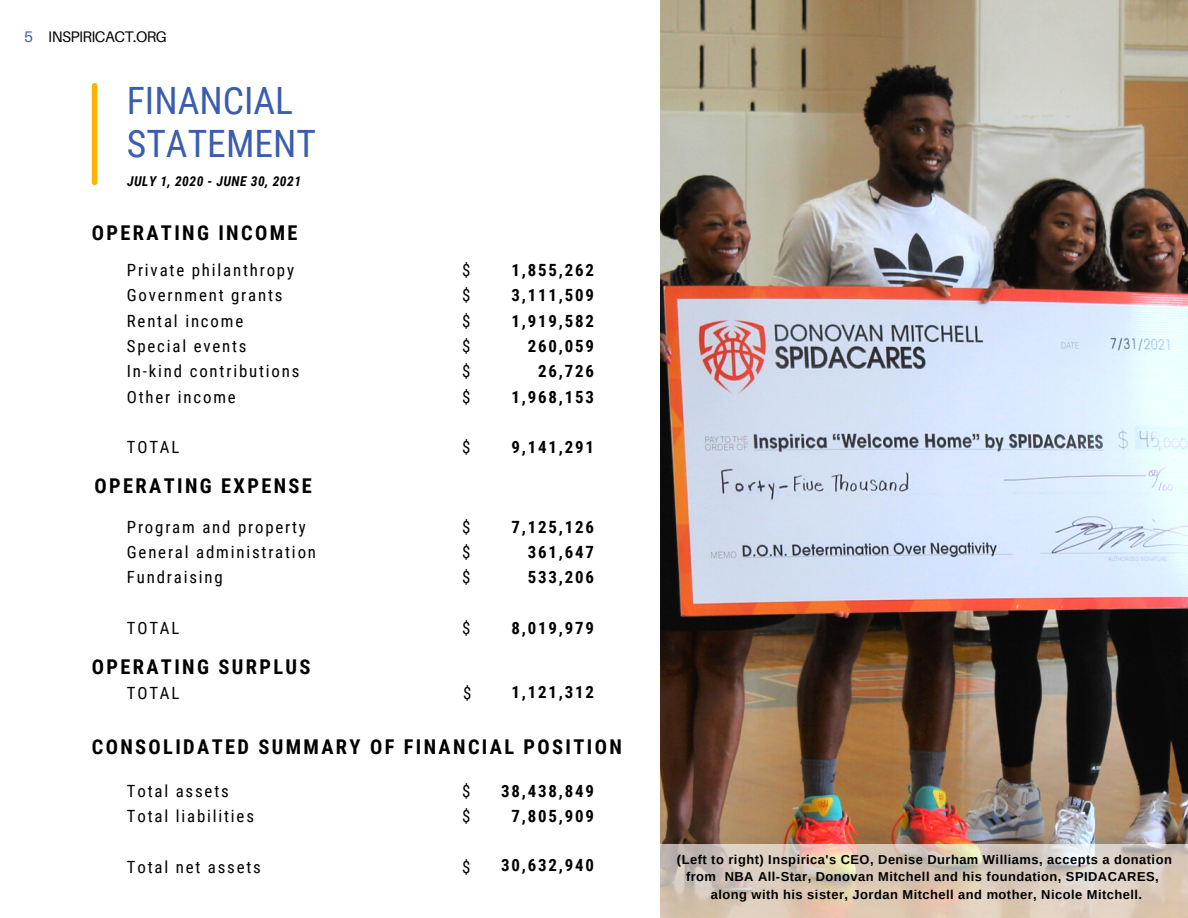
<style>
.page{position:relative;width:1188px;height:918px;background:#fff}
.page>*{position:absolute;margin:0;border:0;box-sizing:border-box;transform-origin:0 0}
.t1{font:37.65px/42.5px "Roboto Condensed";color:#3a5dae}
.t2{font:700 20.4px "Roboto Condensed";letter-spacing:.115em;color:#000}
.t3{font:16.8px/25.2px "Roboto Condensed";letter-spacing:.11em;color:#000}
.t4{font:700 16.8px "Roboto Condensed";letter-spacing:.11em;color:#000}
.t5{font:15.3px "Aileron";letter-spacing:-.035em;color:#000}
.t6{font:15.3px "Aileron";color:#3a5dae}
.t7{font:italic 700 13.65px "Roboto Condensed";letter-spacing:.035em;color:#000}
.t8{font:700 12.9px/17.7px "Arimo";letter-spacing:.035em;color:#000;text-align:center}
</style>
<div class="page">
<div style="left:92px;top:86px;width:5px;height:96px;background:#ffb500"></div>
<img style="left:661px;top:0;width:527px;height:844px">
<svg style="left:660px;top:844px;width:528px;height:74px;background:#d8c9b9"></svg>
<p class="t6" style="left:24px;top:27px;width:10px">5</p>
<p class="t5" style="left:48px;top:27px;width:120px">INSPIRICACT.ORG</p>
<p class="t1" style="left:127px;top:80px;width:191px">FINANCIAL<br>STATEMENT</p>
<p class="t7" style="left:127px;top:173px;width:175px">JULY 1, 2020 - JUNE 30, 2021</p>
<p class="t2" style="left:92px;top:221px;width:207px">OPERATING INCOME</p>
<p class="t3" style="left:127px;top:258px;width:169px">Private philanthropy</p>
<p class="t3" style="left:127px;top:283px;width:157px">Government grants</p>
<p class="t3" style="left:127px;top:308px;width:118px">Rental income</p>
<p class="t3" style="left:127px;top:334px;width:121px">Special events</p>
<p class="t3" style="left:127px;top:359px;width:174px">In-kind contributions</p>
<p class="t3" style="left:127px;top:384px;width:110px">Other income</p>
<p class="t3" style="left:127px;top:435px;width:54px">TOTAL</p>
<p class="t2" style="left:95px;top:474px;width:219px">OPERATING EXPENSE</p>
<p class="t3" style="left:127px;top:514px;width:191px">Program and property<br>General administration</p>
<p class="t3" style="left:127px;top:565px;width:97px">Fundraising</p>
<p class="t3" style="left:127px;top:615px;width:54px">TOTAL</p>
<p class="t2" style="left:92px;top:655px;width:220px">OPERATING SURPLUS</p>
<p class="t3" style="left:127px;top:680px;width:54px">TOTAL</p>
<p class="t3" style="left:462px;top:258px;width:10px">$</p>
<p class="t3" style="left:462px;top:283px;width:10px">$</p>
<p class="t3" style="left:462px;top:308px;width:10px">$</p>
<p class="t3" style="left:462px;top:334px;width:10px">$</p>
<p class="t3" style="left:462px;top:359px;width:10px">$</p>
<p class="t3" style="left:462px;top:384px;width:10px">$</p>
<p class="t3" style="left:462px;top:435px;width:10px">$</p>
<p class="t3" style="left:462px;top:514px;width:10px">$</p>
<p class="t3" style="left:462px;top:539px;width:10px">$</p>
<p class="t3" style="left:462px;top:565px;width:10px">$</p>
<p class="t3" style="left:462px;top:615px;width:10px">$</p>
<p class="t3" style="left:463px;top:680px;width:10px">$</p>
<p class="t4" style="left:512px;top:261px;width:84px">1,855,262</p>
<p class="t4" style="left:512px;top:286px;width:84px">3,111,509</p>
<p class="t4" style="left:512px;top:311px;width:84px">1,919,582</p>
<p class="t4" style="left:528px;top:336px;width:68px">260,059</p>
<p class="t4" style="left:538px;top:362px;width:57px">26,726</p>
<p class="t4" style="left:512px;top:387px;width:84px">1,968,153</p>
<p class="t4" style="left:512px;top:438px;width:84px">9,141,291</p>
<p class="t4" style="left:512px;top:517px;width:84px">7,125,126</p>
<p class="t4" style="left:528px;top:542px;width:68px">361,647</p>
<p class="t4" style="left:528px;top:567px;width:68px">533,206</p>
<p class="t4" style="left:512px;top:618px;width:84px">8,019,979</p>
<p class="t4" style="left:512px;top:683px;width:84px">1,121,312</p>
<p class="t2" style="left:92px;top:735px;width:532px">CONSOLIDATED SUMMARY OF FINANCIAL POSITION</p>
<p class="t3" style="left:127px;top:779px;width:103px">Total assets</p>
<p class="t3" style="left:127px;top:804px;width:129px">Total liabilities</p>
<p class="t3" style="left:127px;top:855px;width:136px">Total net assets</p>
<p class="t3" style="left:462px;top:779px;width:10px">$</p>
<p class="t3" style="left:462px;top:804px;width:10px">$</p>
<p class="t3" style="left:462px;top:855px;width:10px">$</p>
<p class="t4" style="left:501px;top:781px;width:94px">38,438,849</p>
<p class="t4" style="left:512px;top:806px;width:84px">7,805,909</p>
<p class="t4" style="left:501px;top:856px;width:94px">30,632,940</p>
<p class="t8" style="left:677px;top:850px;width:496px">(Left to right) Inspirica's CEO, Denise Durham Williams, accepts a donation from NBA All-Star, Donovan Mitchell and his foundation, SPIDACARES, along with his sister, Jordan Mitchell and mother, Nicole Mitchell.</p>
</div>
